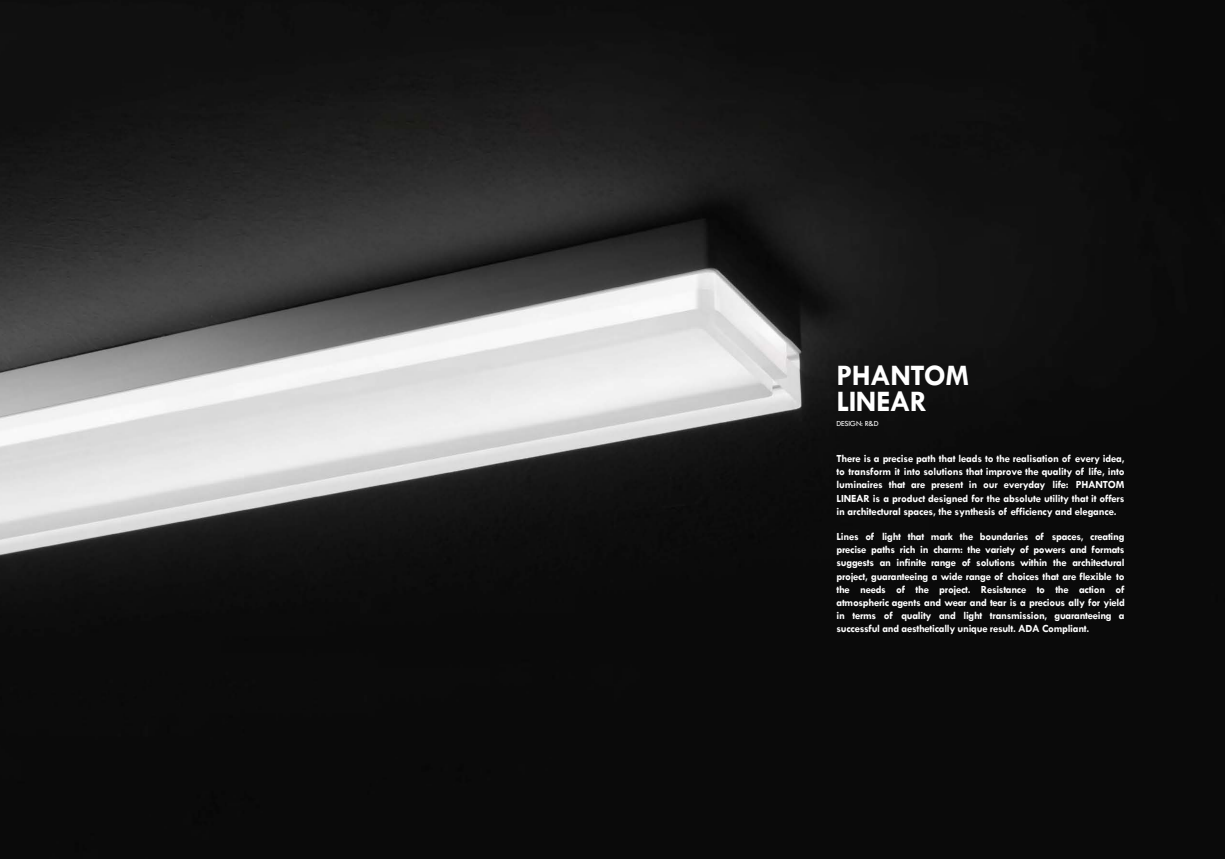
<style>
.page{position:relative;width:1225px;height:859px;background:#fff}
.page>*{position:absolute;margin:0;border:0;box-sizing:border-box;transform-origin:0 0}
.t1{font:700 30px/26px "Tw Cen";letter-spacing:-.02em;color:#fff}
.t2{font:700 11px/13.2px "Tw Cen";letter-spacing:-.025em;color:#fff;text-align:justify}
.t3{font:8px "Tw Cen";letter-spacing:-.02em;color:#fff}
.s1{font-style:inherit}
</style>
<div class="page">
<img style="left:0;top:0;width:1225px;height:859px">
<h1 class="t1" style="left:836px;top:361px;width:134px">PHANTOM<br>LINEAR</h1>
<p class="t3" style="left:836px;top:418px;width:44px">DESIGN: R&amp;D</p>
<p class="t2" style="left:836px;top:452px;width:289px">There is a precise path that leads to the realisation of every idea, to transform it into solutions that improve the quality of life, into luminaires that are present in our everyday life: PHANTOM LINEAR is a product designed for the absolute utility that it offers in architectural spaces, the synthesis of efficiency and elegance.</p>
<p class="t2" style="left:836px;top:530px;width:290px">Lines of light that mark the boundaries of spaces, creating precise paths rich in charm: the variety of powers and formats suggests an infinite range of solutions within the architectural project, guaranteeing a wide range of choices that are flexible to the needs of the project. Resistance to the action of atmospheric agents and wear and tear is a precious ally for yield in terms of quality and light transmission, guaranteeing a successful and aesthetically unique result. <span class="s1">ADA Compliant.</span></p>
</div>
